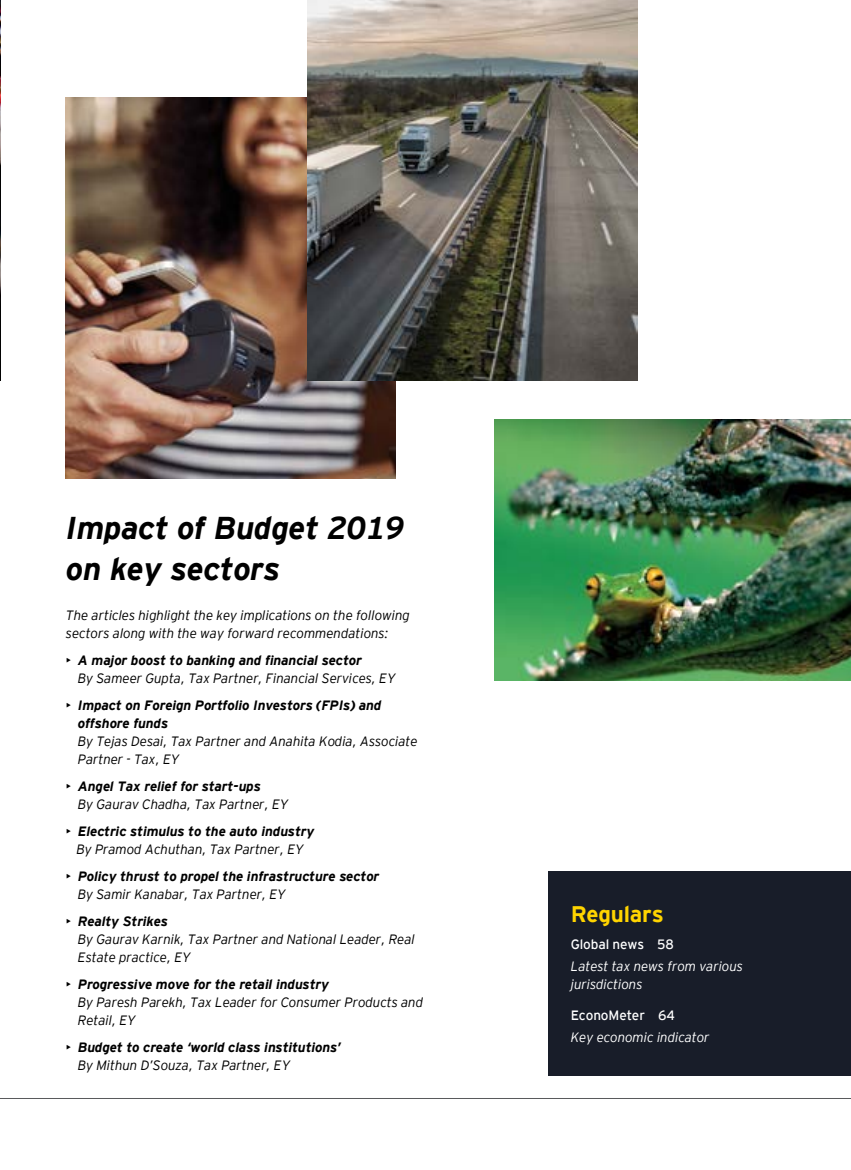
<style>
.page{position:relative;width:851px;height:1170px;background:#fff}
.page>*{position:absolute;margin:0;border:0;box-sizing:border-box;transform-origin:0 0}
.t1{font:italic 700 31.5px/41px "EY Interstate";color:#000}
.t2{font:700 22.5px "EY Interstate";letter-spacing:-.01em;color:#ffd400}
.t3{font:italic 300 13.5px/18px "EY Interstate";color:#000}
.t4{font:italic 700 13.5px/18px "EY Interstate";color:#000}
.t5{font:italic 300 13.5px/18px "EY Interstate";letter-spacing:-.02em;color:#000}
.t6{font:italic 300 13.5px/18px "EY Interstate";letter-spacing:-.01em;color:#fff}
.t7{font:300 13.5px "EY Interstate";letter-spacing:-.01em;color:#fff}
.s1{font-weight:700}
.s2{font-weight:300}
</style>
<div class="page">
<hr style="left:0;top:1097px;width:850px;height:1px;background:#58595b">
<div style="left:549px;top:871px;width:301px;height:205px;background:#181d29"></div>
<img style="left:66px;top:98px;width:329px;height:380px">
<img style="left:0;top:0;width:1px;height:381px">
<img style="left:307px;top:0;width:330px;height:381px">
<img style="left:494px;top:419px;width:356px;height:261px">
<h1 class="t1" style="left:66px;top:505px;width:340px">Impact of Budget 2019 on key sectors</h1>
<p class="t3" style="left:66px;top:605px;width:345px">The articles highlight the key implications on the following sectors along with the way forward recommendations:</p>
<p class="t3" style="left:78px;top:650px;width:319px;text-indent:-12px">• <span class="s1">A major boost to banking and financial sector<br></span>By Sameer Gupta, Tax Partner, Financial Services, EY</p>
<p class="t4" style="left:78px;top:695px;width:305px;text-indent:-12px"><span class="s2">•</span> Impact on Foreign Portfolio Investors (FPIs) and offshore funds</p>
<p class="t3" style="left:78px;top:731px;width:341px">By Tejas Desai, Tax Partner and Anahita Kodia, Associate<br>Partner - Tax, EY</p>
<p class="t3" style="left:78px;top:776px;width:212px;text-indent:-12px">• <span class="s1">Angel Tax relief for start-ups<br></span>By Gaurav Chadha, Tax Partner, EY</p>
<p class="t4" style="left:66px;top:821px;width:250px;text-align:center"><span class="s2">•</span> Electric stimulus to the auto industry<br><span class="s2">By Pramod Achuthan, Tax Partner, EY</span></p>
<p class="t4" style="left:78px;top:866px;width:303px;text-indent:-12px"><span class="s2">•</span> Policy thrust to propel the infrastructure sector<br><span class="s2">By Samir Kanabar, Tax Partner, EY</span></p>
<p class="t5" style="left:78px;top:911px;width:338px;text-indent:-12px">• <span class="s1">Realty Strikes<br></span>By Gaurav Karnik, Tax Partner and National Leader, Real<br>Estate practice, EY</p>
<p class="t3" style="left:78px;top:974px;width:347px;text-indent:-12px">• <span class="s1">Progressive move for the retail industry<br></span>By Paresh Parekh, Tax Leader for Consumer Products and<br>Retail, EY</p>
<p class="t4" style="left:78px;top:1037px;width:264px;text-indent:-12px"><span class="s2">•</span> Budget to create ‘world class institutions’<br><span class="s2">By Mithun D’Souza, Tax Partner, EY</span></p>
<h2 class="t2" style="left:570px;top:897px;width:94px">Regulars</h2>
<p class="t7" style="left:570px;top:934px;width:105px">Global news 58</p>
<p class="t6" style="left:570px;top:956px;width:174px">Latest tax news from various jurisdictions</p>
<p class="t7" style="left:570px;top:1005px;width:105px">EconoMeter 64</p>
<p class="t6" style="left:570px;top:1027px;width:140px">Key economic indicator</p>
</div>
